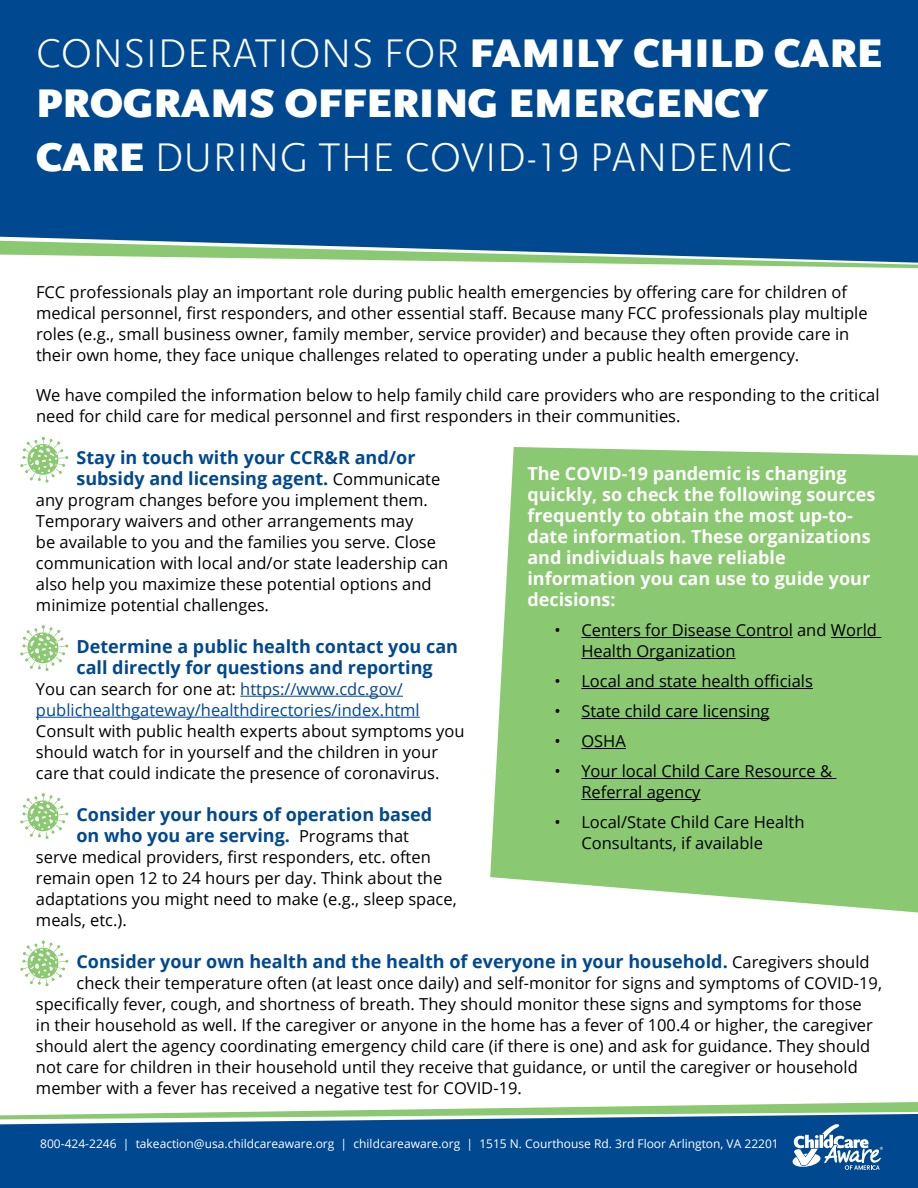
<style>
.page{position:relative;width:918px;height:1188px;background:#fff}
.page>*{position:absolute;margin:0;border:0;box-sizing:border-box;transform-origin:0 0}
.t1{font:900 42px/50.4px "Scala Sans Offc";color:#fff}
.t2{font:300 42px "Scala Sans Offc";color:#fff}
.t3{font:700 18px/21px "Open Sans";color:#004890}
.t4{font:700 18px/21px "Open Sans";color:#fff}
.t5{font:16.5px/21px "Open Sans";color:#000}
.t6{font:16.5px/21px "Open Sans";color:#004890}
.t7{font:12px "Open Sans";color:#fff}
.s1{font-weight:300}
.s2{font-weight:900}
.s3{font-weight:400;font-size:16.5px;color:#000}
.s4{color:#000}
</style>
<div class="page">
<svg style="left:309px;top:1102px;width:609px;height:9px"></svg>
<svg style="left:0;top:1112px;width:918px;height:76px;background:#145794"></svg>
<svg style="left:791px;top:1124px;width:92px;height:46px"></svg>
<div style="left:0;top:0;width:918px;height:264px;background:#004890"></div>
<hr style="left:240px;top:696px;width:163px;height:1px;background:#004890">
<hr style="left:36px;top:717px;width:384px;height:1px;background:#004890">
<svg style="left:490px;top:447px;width:428px;height:465px;background:#92cb7b"></svg>
<hr style="left:581px;top:637px;width:212px;height:1px;background:#000">
<hr style="left:831px;top:637px;width:50px;height:1px;background:#000">
<hr style="left:581px;top:658px;width:155px;height:1px;background:#000">
<hr style="left:581px;top:688px;width:232px;height:1px;background:#000">
<hr style="left:581px;top:718px;width:189px;height:1px;background:#000">
<hr style="left:581px;top:748px;width:45px;height:1px;background:#000">
<hr style="left:581px;top:778px;width:255px;height:1px;background:#000">
<hr style="left:581px;top:799px;width:120px;height:1px;background:#000">
<svg style="left:20px;top:437px;width:48px;height:46px"></svg>
<svg style="left:20px;top:625px;width:48px;height:46px"></svg>
<svg style="left:20px;top:793px;width:48px;height:46px"></svg>
<svg style="left:20px;top:941px;width:48px;height:45px"></svg>
<h1 class="t1" style="left:36px;top:28px;width:848px"><span class="s1">CONSIDERATIONS FOR</span> FAMILY CHILD CARE<br>PROGRAMS OFFERING EMERGENCY</h1>
<h1 class="t2" style="left:36px;top:135px;width:758px"><span class="s2">CARE</span> DURING THE COVID-19 PANDEMIC</h1>
<p class="t5" style="left:36px;top:281px;width:833px">FCC professionals play an important role during public health emergencies by offering care for children of medical personnel, first responders, and other essential staff. Because many FCC professionals play multiple roles (e.g., small business owner, family member, service provider) and because they often provide care in their own home, they face unique challenges related to operating under a public health emergency.</p>
<p class="t5" style="left:36px;top:384px;width:845px">We have compiled the information below to help family child care providers who are responding to the critical need for child care for medical personnel and first responders in their communities.</p>
<p class="t3" style="left:76px;top:446px;width:365px">Stay in touch with your CCR&amp;R and/or subsidy and licensing agent. <span class="s3">Communicate</span></p>
<p class="t5" style="left:36px;top:489px;width:414px">any program changes before you implement them.<br>Temporary waivers and other arrangements may<br>be available to you and the families you serve. Close communication with local and/or state leadership can also help you maximize these potential options and minimize potential challenges.</p>
<p class="t3" style="left:76px;top:635px;width:383px">Determine a public health contact you can call directly for questions and reporting</p>
<p class="t6" style="left:36px;top:678px;width:385px"><span class="s4">You can search for one at:</span> https://www.cdc.gov/ publichealthgateway/healthdirectories/index.html</p>
<p class="t5" style="left:36px;top:720px;width:430px">Consult with public health experts about symptoms you should watch for in yourself and the children in your care that could indicate the presence of coronavirus.</p>
<p class="t3" style="left:76px;top:803px;width:357px">Consider your hours of operation based on who you are serving. <span class="s3">Programs that</span></p>
<p class="t5" style="left:36px;top:846px;width:422px">serve medical providers, first responders, etc. often remain open 12 to 24 hours per day. Think about the adaptations you might need to make (e.g., sleep space, meals, etc.).</p>
<p class="t3" style="left:76px;top:950px;width:795px">Consider your own health and the health of everyone in your household. <span class="s3">Caregivers should</span></p>
<p class="t5" style="left:36px;top:972px;width:848px;text-indent:41px">check their temperature often (at least once daily) and self-monitor for signs and symptoms of COVID-19, specifically fever, cough, and shortness of breath. They should monitor these signs and symptoms for those<br>in their household as well. If the caregiver or anyone in the home has a fever of 100.4 or higher, the caregiver should alert the agency coordinating emergency child care (if there is one) and ask for guidance. They should not care for children in their household until they receive that guidance, or until the caregiver or household member with a fever has received a negative test for COVID-19.</p>
<p class="t4" style="left:527px;top:463px;width:350px">The COVID-19 pandemic is changing quickly, so check the following sources frequently to obtain the most up-to&shy;date information. These organizations and individuals have reliable information you can use to guide your decisions:</p>
<p class="t5" style="left:581px;top:619px;width:297px;text-indent:-27px">• Centers for Disease Control and World<br>Health Organization</p>
<p class="t5" style="left:554px;top:670px;width:260px">• Local and state health officials</p>
<p class="t5" style="left:554px;top:700px;width:217px">• State child care licensing</p>
<p class="t5" style="left:554px;top:730px;width:73px">• OSHA</p>
<p class="t5" style="left:581px;top:760px;width:252px;text-indent:-27px">• Your local Child Care Resource &amp;<br>Referral agency</p>
<p class="t5" style="left:581px;top:811px;width:225px;text-indent:-27px">• Local/State Child Care Health<br>Consultants, if available</p>
<p class="t7" style="left:40px;top:1135px;width:740px">800-424-2246 | takeaction@usa.childcareaware.org | childcareaware.org | 1515 N. Courthouse Rd. 3rd Floor Arlington, VA 22201</p>
</div>
